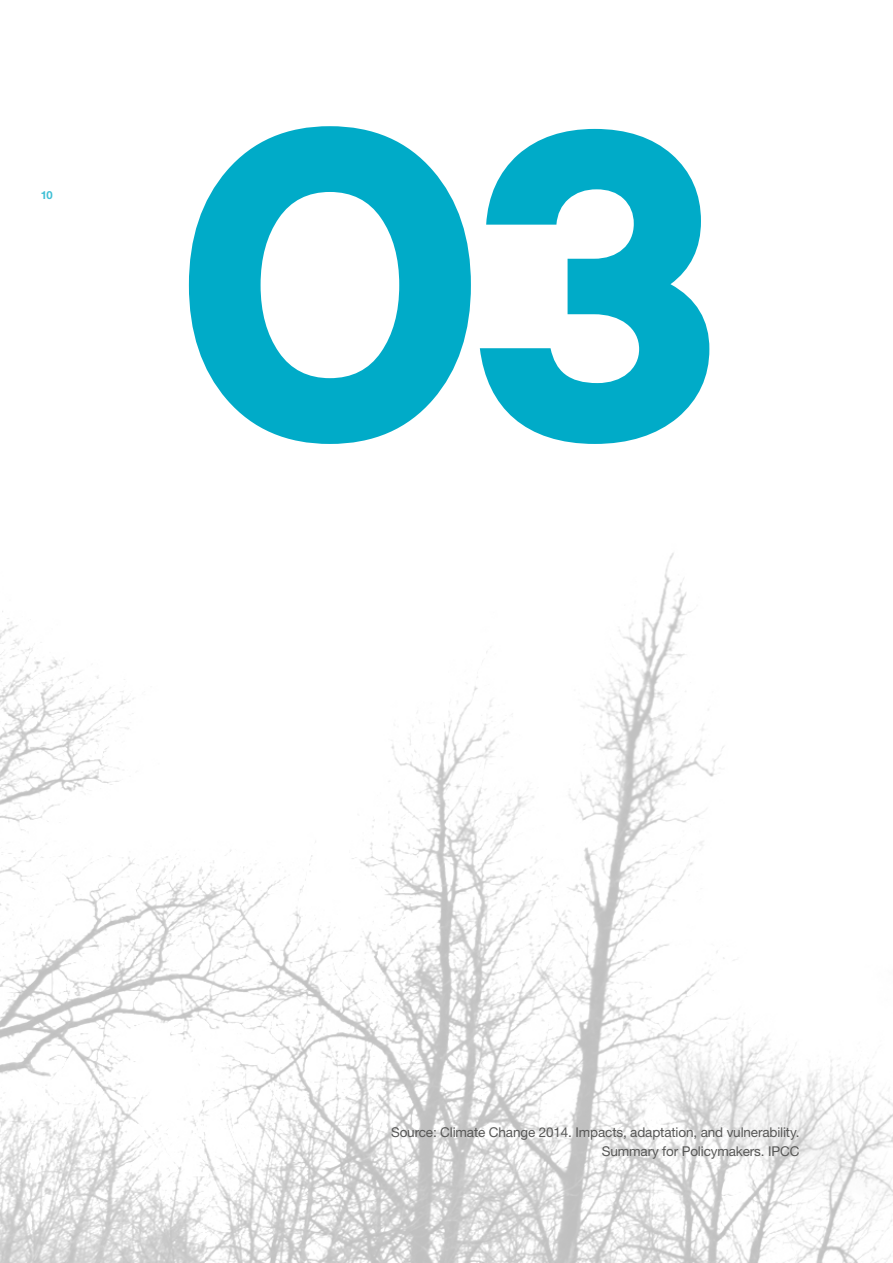
<style>
.page{position:relative;width:893px;height:1263px;background:#fff}
.page>*{position:absolute;margin:0;border:0;box-sizing:border-box;transform-origin:0 0}
.t1{font:700 447.45px "Campton";color:#00abc8}
.t2{font:13.5px/19.5px "Helvetica Neue LT Std";letter-spacing:-.01em;color:#575756;text-align:right}
.t3{font:700 11.1px "Helvetica Neue LT Std";color:#00abc8}
</style>
<div class="page">
<img style="left:0;top:553px;width:893px;height:710px">
<p class="t3" style="left:41px;top:188px;width:13px">10</p>
<h1 class="t1" style="left:169px;top:-1px;width:556px">03</h1>
<p class="t2" style="left:391px;top:1122px;width:410px">Source: Climate Change 2014. Impacts, adaptation, and vulnerability.<br>Summary for Policymakers. IPCC</p>
</div>
